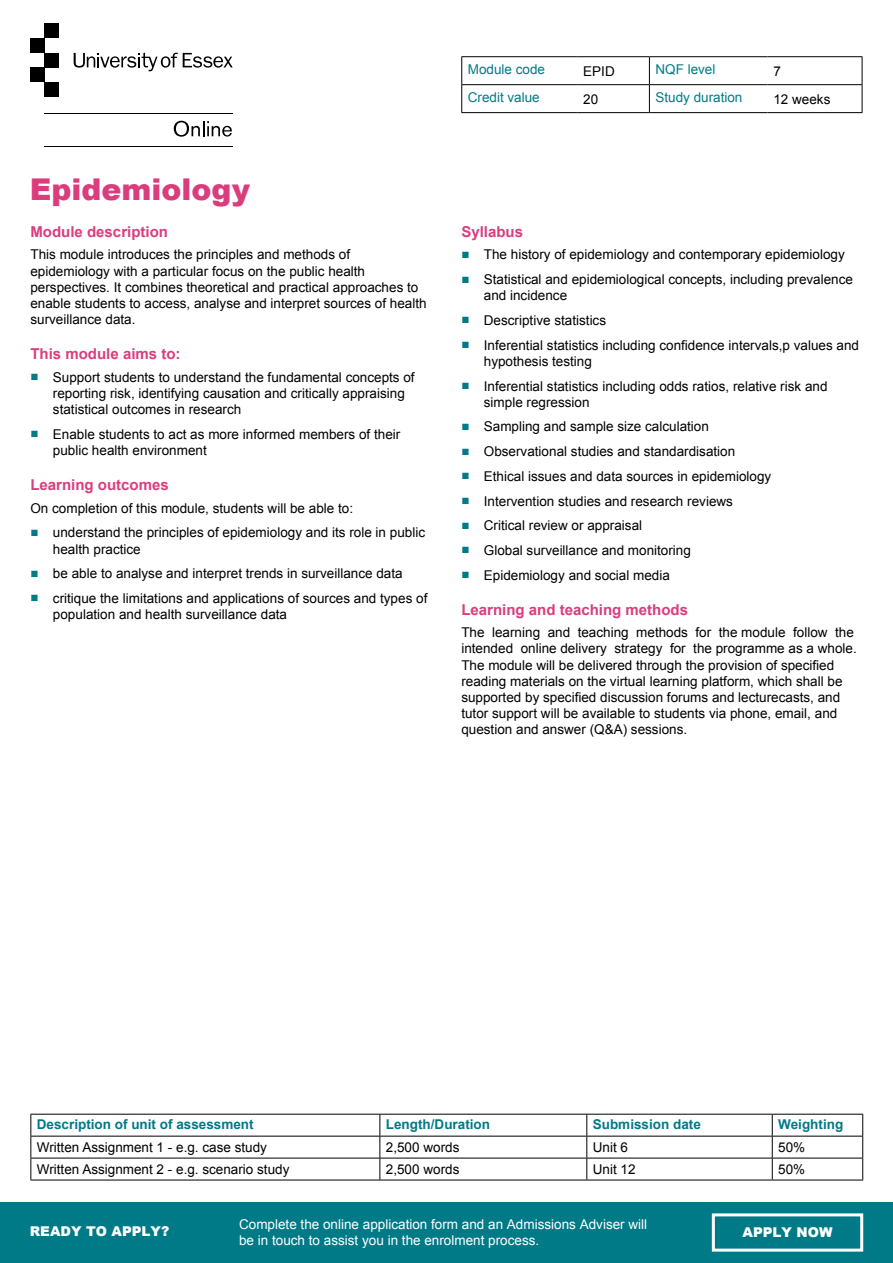
<style>
.page{position:relative;width:893px;height:1263px;background:#fff}
.page>*{position:absolute;margin:0;border:0;box-sizing:border-box;transform-origin:0 0}
.t1{font:900 30px "Arial";color:#da3d7e}
.P__Title{font:700 15px "Arial";color:#da3d7e}
.P__Bullets{font:13.5px/16.2px "Arial";color:#000}
.P_Body{font:13.5px/16.2px "Arial";color:#000}
.t2{font:13.5px/16.2px "Arial";color:#fff}
.t3{font:700 13.5px "Arial";color:#007a87}
.t4{font:13.5px "Arial";color:#007a87}
.t5{font:900 13.5px "Arial";color:#fff}
.s1{font-weight:700;color:#007a87}
</style>
<div class="page">
<div style="left:0;top:1202px;width:893px;height:61px;background:#007a87"></div>
<div style="left:712px;top:1213px;width:151px;height:38px;border:3px solid #fff"></div>
<hr style="left:45px;top:146px;width:188px;height:1px;background:#000">
<hr style="left:45px;top:113px;width:188px;height:1px;background:#000">
<svg style="left:174px;top:121px;width:58px;height:16px"></svg>
<div style="left:45px;top:23px;width:14px;height:15px;background:#000"></div>
<div style="left:30px;top:38px;width:15px;height:15px;background:#000"></div>
<div style="left:45px;top:53px;width:14px;height:15px;background:#000"></div>
<div style="left:30px;top:68px;width:15px;height:14px;background:#000"></div>
<div style="left:45px;top:82px;width:14px;height:15px;background:#000"></div>
<svg style="left:74px;top:52px;width:159px;height:19px"></svg>
<hr style="left:30px;top:1114px;width:350px;height:1px;background:#000">
<hr style="left:380px;top:1114px;width:207px;height:1px;background:#000">
<hr style="left:587px;top:1114px;width:185px;height:1px;background:#000">
<hr style="left:772px;top:1114px;width:91px;height:1px;background:#000">
<hr style="left:30px;top:1136px;width:350px;height:1px;background:#000">
<hr style="left:380px;top:1136px;width:207px;height:1px;background:#000">
<hr style="left:587px;top:1136px;width:185px;height:1px;background:#000">
<hr style="left:772px;top:1136px;width:91px;height:1px;background:#000">
<hr style="left:30px;top:1158px;width:350px;height:1px;background:#000">
<svg style="left:30px;top:1114px;width:1px;height:66px"></svg>
<hr style="left:380px;top:1158px;width:207px;height:1px;background:#000">
<svg style="left:379px;top:1114px;width:1px;height:66px"></svg>
<hr style="left:587px;top:1158px;width:185px;height:1px;background:#000">
<svg style="left:586px;top:1114px;width:1px;height:66px"></svg>
<hr style="left:772px;top:1158px;width:91px;height:1px;background:#000">
<svg style="left:772px;top:1114px;width:1px;height:66px"></svg>
<svg style="left:862px;top:1114px;width:1px;height:66px"></svg>
<hr style="left:30px;top:1180px;width:350px;height:1px;background:#000">
<hr style="left:380px;top:1180px;width:207px;height:1px;background:#000">
<hr style="left:587px;top:1180px;width:185px;height:1px;background:#000">
<hr style="left:772px;top:1180px;width:91px;height:1px;background:#000">
<hr style="left:461px;top:56px;width:116px;height:1px;background:#000">
<hr style="left:577px;top:56px;width:72px;height:1px;background:#000">
<hr style="left:649px;top:56px;width:118px;height:1px;background:#000">
<hr style="left:767px;top:56px;width:95px;height:1px;background:#000">
<hr style="left:461px;top:84px;width:116px;height:1px;background:#000">
<svg style="left:461px;top:57px;width:1px;height:55px"></svg>
<hr style="left:577px;top:84px;width:72px;height:1px;background:#000">
<hr style="left:649px;top:84px;width:118px;height:1px;background:#000">
<svg style="left:649px;top:57px;width:1px;height:55px"></svg>
<hr style="left:767px;top:84px;width:95px;height:1px;background:#000">
<svg style="left:862px;top:57px;width:1px;height:55px"></svg>
<hr style="left:461px;top:112px;width:116px;height:1px;background:#000">
<hr style="left:577px;top:112px;width:72px;height:1px;background:#000">
<hr style="left:649px;top:112px;width:118px;height:1px;background:#000">
<hr style="left:767px;top:112px;width:95px;height:1px;background:#000">
<p class="t1" style="left:30px;top:167px;width:222px">Epidemiology</p>
<p class="P__Title" style="left:30px;top:222px;width:139px">Module description</p>
<p class="P_Body" style="left:30px;top:247px;width:398px">This module introduces the principles and methods of epidemiology with a particular focus on the public health perspectives. It combines theoretical and practical approaches to enable students to access, analyse and interpret sources of health surveillance data.</p>
<p class="P__Title" style="left:30px;top:344px;width:152px">This module aims to:</p>
<p class="P__Bullets" style="left:53px;top:369px;width:363px;text-indent:-22px"><span class="s1">■</span> Support students to understand the fundamental concepts of reporting risk, identifying causation and critically appraising statistical outcomes in research</p>
<p class="P__Bullets" style="left:53px;top:426px;width:349px;text-indent:-22px"><span class="s1">■</span> Enable students to act as more informed members of their public health environment</p>
<p class="P__Title" style="left:30px;top:475px;width:140px">Learning outcomes</p>
<p class="P_Body" style="left:30px;top:500px;width:324px">On completion of this module, students will be able to:</p>
<p class="P__Bullets" style="left:53px;top:525px;width:374px;text-indent:-22px"><span class="s1">■</span> understand the principles of epidemiology and its role in public health practice</p>
<p class="P__Bullets" style="left:30px;top:565px;width:374px"><span class="s1">■</span> be able to analyse and interpret trends in surveillance data</p>
<p class="P__Bullets" style="left:53px;top:590px;width:376px;text-indent:-22px"><span class="s1">■</span> critique the limitations and applications of sources and types of population and health surveillance data</p>
<p class="t4" style="left:468px;top:61px;width:79px">Module code</p>
<p class="P_Body" style="left:583px;top:63px;width:33px">EPID</p>
<p class="t4" style="left:655px;top:61px;width:62px">NQF level</p>
<p class="P_Body" style="left:773px;top:63px;width:9px">7</p>
<p class="t4" style="left:468px;top:88px;width:74px">Credit value</p>
<p class="P_Body" style="left:583px;top:91px;width:17px">20</p>
<p class="t4" style="left:655px;top:88px;width:89px">Study duration</p>
<p class="P_Body" style="left:773px;top:91px;width:59px">12 weeks</p>
<p class="P__Title" style="left:461px;top:222px;width:63px">Syllabus</p>
<p class="P__Bullets" style="left:461px;top:247px;width:385px"><span class="s1">■</span> The history of epidemiology and contemporary epidemiology</p>
<p class="P__Bullets" style="left:484px;top:271px;width:371px;text-indent:-22px"><span class="s1">■</span> Statistical and epidemiological concepts, including prevalence and incidence</p>
<p class="P__Bullets" style="left:461px;top:312px;width:146px"><span class="s1">■</span> Descriptive statistics</p>
<p class="P__Bullets" style="left:484px;top:337px;width:377px;text-indent:-22px"><span class="s1">■</span> Inferential statistics including confidence intervals,p values and hypothesis testing</p>
<p class="P__Bullets" style="left:484px;top:378px;width:345px;text-indent:-22px"><span class="s1">■</span> Inferential statistics including odds ratios, relative risk and simple regression</p>
<p class="P__Bullets" style="left:461px;top:419px;width:249px"><span class="s1">■</span> Sampling and sample size calculation</p>
<p class="P__Bullets" style="left:461px;top:443px;width:275px"><span class="s1">■</span> Observational studies and standardisation</p>
<p class="P__Bullets" style="left:461px;top:468px;width:311px"><span class="s1">■</span> Ethical issues and data sources in epidemiology</p>
<p class="P__Bullets" style="left:461px;top:493px;width:273px"><span class="s1">■</span> Intervention studies and research reviews</p>
<p class="P__Bullets" style="left:461px;top:518px;width:182px"><span class="s1">■</span> Critical review or appraisal</p>
<p class="P__Bullets" style="left:461px;top:542px;width:231px"><span class="s1">■</span> Global surveillance and monitoring</p>
<p class="P__Bullets" style="left:461px;top:567px;width:210px"><span class="s1">■</span> Epidemiology and social media</p>
<p class="P__Title" style="left:461px;top:599px;width:228px">Learning and teaching methods</p>
<p class="P_Body" style="left:461px;top:625px;width:397px">The learning and teaching methods for the module follow the intended online delivery strategy for the programme as a whole.<br>The module will be delivered through the provision of specified reading materials on the virtual learning platform, which shall be supported by specified discussion forums and lecturecasts, and tutor support will be available to students via phone, email, and question and answer (Q&amp;A) sessions.</p>
<p class="t3" style="left:37px;top:1115px;width:218px">Description of unit of assessment</p>
<p class="t3" style="left:386px;top:1115px;width:106px">Length/Duration</p>
<p class="t3" style="left:593px;top:1115px;width:110px">Submission date</p>
<p class="t3" style="left:778px;top:1115px;width:66px">Weighting</p>
<p class="P_Body" style="left:37px;top:1139px;width:232px">Written Assignment 1 - e.g. case study</p>
<p class="P_Body" style="left:386px;top:1139px;width:75px">2,500 words</p>
<p class="P_Body" style="left:593px;top:1139px;width:37px">Unit 6</p>
<p class="P_Body" style="left:778px;top:1139px;width:29px">50%</p>
<p class="P_Body" style="left:37px;top:1161px;width:254px">Written Assignment 2 - e.g. scenario study</p>
<p class="P_Body" style="left:386px;top:1161px;width:75px">2,500 words</p>
<p class="P_Body" style="left:593px;top:1161px;width:44px">Unit 12</p>
<p class="P_Body" style="left:778px;top:1161px;width:29px">50%</p>
<p class="t2" style="left:239px;top:1216px;width:410px">Complete the online application form and an Admissions Adviser will be in touch to assist you in the enrolment process.</p>
<p class="t5" style="left:30px;top:1221px;width:141px">READY TO APPLY?</p>
<p class="t5" style="left:742px;top:1223px;width:91px">APPLY NOW</p>
</div>
